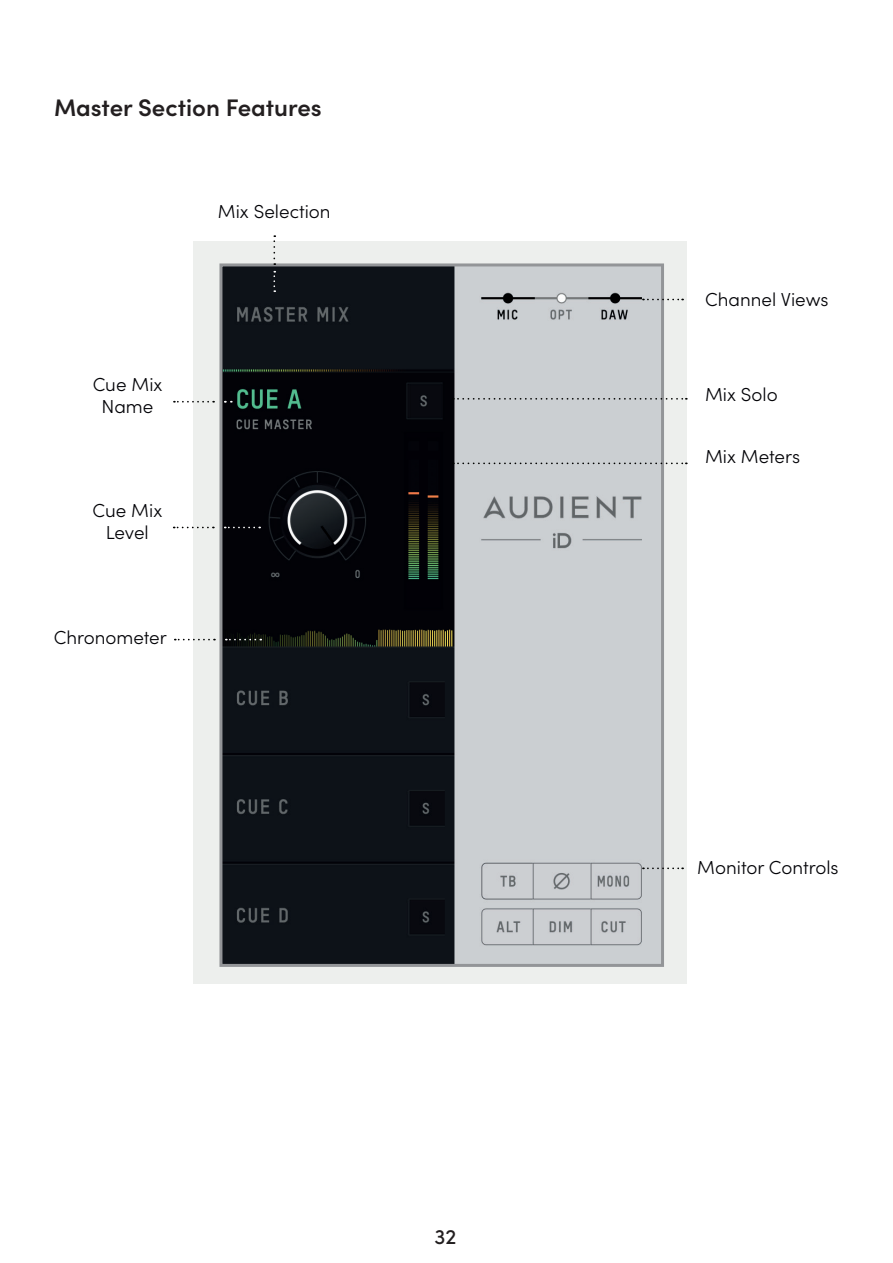
<style>
.page{position:relative;width:893px;height:1263px;background:#fff}
.page>*{position:absolute;margin:0;border:0;box-sizing:border-box;transform-origin:0 0}
.t1{font:600 24px "Sofia Pro";color:#231f20}
.t2{font:500 21px "Sofia Pro";color:#231f20}
.t3{font:300 18.75px/22.6px "Sofia Pro";color:#020206;text-align:center}
</style>
<div class="page">
<div style="left:193px;top:242px;width:494px;height:742px;background:#edefed"></div>
<img style="left:223px;top:267px;width:437px;height:696px">
<div style="left:219px;top:263px;width:445px;height:704px;border:3px solid #939598"></div>
<svg style="left:643px;top:299px;width:40px;height:1px"></svg>
<svg style="left:643px;top:867px;width:40px;height:2px"></svg>
<svg style="left:453px;top:398px;width:234px;height:2px"></svg>
<svg style="left:453px;top:462px;width:234px;height:2px"></svg>
<svg style="left:174px;top:401px;width:40px;height:2px"></svg>
<svg style="left:174px;top:527px;width:40px;height:1px"></svg>
<svg style="left:273px;top:235px;width:2px;height:30px"></svg>
<svg style="left:175px;top:639px;width:40px;height:1px"></svg>
<svg style="left:225px;top:401px;width:7px;height:2px"></svg>
<svg style="left:225px;top:527px;width:35px;height:1px"></svg>
<svg style="left:273px;top:271px;width:2px;height:21px"></svg>
<svg style="left:226px;top:639px;width:35px;height:1px"></svg>
<p class="t1" style="left:54px;top:90px;width:269px">Master Section Features</p>
<p class="t3" style="left:218px;top:199px;width:114px">Mix Selection</p>
<p class="t3" style="left:93px;top:372px;width:71px">Cue Mix<br>Name</p>
<p class="t3" style="left:92px;top:498px;width:71px">Cue Mix<br>Level</p>
<p class="t3" style="left:54px;top:625px;width:115px">Chronometer</p>
<p class="t2" style="left:435px;top:1221px;width:23px">32</p>
<p class="t3" style="left:705px;top:287px;width:125px">Channel Views</p>
<p class="t3" style="left:705px;top:382px;width:74px">Mix Solo</p>
<p class="t3" style="left:705px;top:444px;width:97px">Mix Meters</p>
<p class="t3" style="left:697px;top:855px;width:143px">Monitor Controls</p>
</div>
